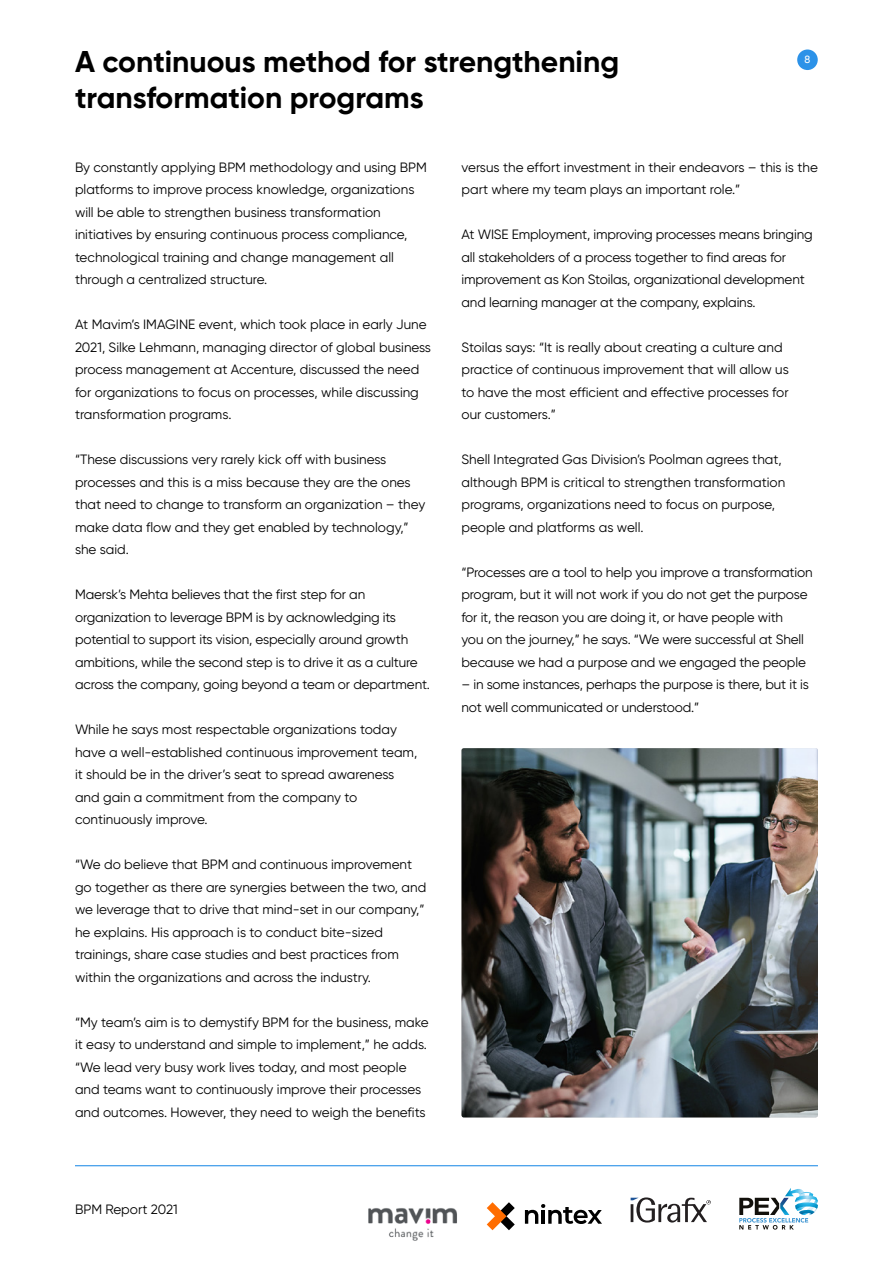
<style>
.page{position:relative;width:893px;height:1263px;background:#fff}
.page>*{position:absolute;margin:0;border:0;box-sizing:border-box;transform-origin:0 0}
.t1{font:700 30px/36px "Gilroy";color:#000}
.t2{font:13.5px/22.5px "Gilroy";color:#000}
.t3{font:500 10.5px "Gilroy";color:#fff}
</style>
<div class="page">
<hr style="left:75px;top:1165px;width:743px;height:1px;background:#2c92e8">
<img style="left:785px;top:1188px;width:19px;height:10px">
<img style="left:795px;top:1192px;width:22px;height:6px">
<svg style="left:739px;top:1198px;width:79px;height:31px"></svg>
<svg style="left:631px;top:1197px;width:80px;height:25px"></svg>
<svg style="left:487px;top:1202px;width:28px;height:28px"></svg>
<svg style="left:525px;top:1204px;width:77px;height:20px"></svg>
<img style="left:368px;top:1208px;width:89px;height:33px">
<img style="left:461px;top:748px;width:357px;height:369px">
<div style="left:797px;top:50px;width:21px;height:20px;background:#2c92e8;border-radius:50%"></div>
<p class="t1" style="left:75px;top:43px;width:546px">A continuous method for strengthening transformation programs</p>
<p class="t3" style="left:804px;top:53px;width:7px">8</p>
<p class="t2" style="left:75px;top:155px;width:354px">By constantly applying BPM methodology and using BPM platforms to improve process knowledge, organizations will be able to strengthen business transformation initiatives by ensuring continuous process compliance, technological training and change management all through a centralized structure.</p>
<p class="t2" style="left:75px;top:313px;width:358px">At Mavim’s IMAGINE event, which took place in early June 2021, Silke Lehmann, managing director of global business process management at Accenture, discussed the need for organizations to focus on processes, while discussing transformation programs.</p>
<p class="t2" style="left:75px;top:448px;width:352px">“These discussions very rarely kick off with business processes and this is a miss because they are the ones that need to change to transform an organization – they make data flow and they get enabled by technology,” she said.</p>
<p class="t2" style="left:75px;top:583px;width:357px">Maersk’s Mehta believes that the first step for an organization to leverage BPM is by acknowledging its potential to support its vision, especially around growth ambitions, while the second step is to drive it as a culture across the company, going beyond a team or department.</p>
<p class="t2" style="left:75px;top:718px;width:324px">While he says most respectable organizations today</p>
<p class="t2" style="left:75px;top:740px;width:344px">have a well-established continuous improvement team,</p>
<p class="t2" style="left:75px;top:763px;width:321px">it should be in the driver’s seat to spread awareness</p>
<p class="t2" style="left:75px;top:785px;width:284px">and gain a commitment from the company to continuously improve.</p>
<p class="t2" style="left:75px;top:853px;width:353px">“We do believe that BPM and continuous improvement go together as there are synergies between the two, and we leverage that to drive that mind-set in our company,” he explains. His approach is to conduct bite-sized trainings, share case studies and best practices from within the organizations and across the industry.</p>
<p class="t2" style="left:75px;top:1010px;width:355px">“My team’s aim is to demystify BPM for the business, make it easy to understand and simple to implement,” he adds. “We lead very busy work lives today, and most people and teams want to continuously improve their processes and outcomes. However, they need to weigh the benefits</p>
<p class="t2" style="left:461px;top:155px;width:358px">versus the effort investment in their endeavors – this is the part where my team plays an important role.”</p>
<p class="t2" style="left:461px;top:223px;width:353px">At WISE Employment, improving processes means bringing all stakeholders of a process together to find areas for improvement as Kon Stoilas, organizational development and learning manager at the company, explains.</p>
<p class="t2" style="left:461px;top:335px;width:329px">Stoilas says: “It is really about creating a culture and practice of continuous improvement that will allow us</p>
<p class="t2" style="left:461px;top:380px;width:329px">to have the most efficient and effective processes for</p>
<p class="t2" style="left:461px;top:403px;width:96px">our customers.”</p>
<p class="t2" style="left:461px;top:448px;width:325px">Shell Integrated Gas Division’s Poolman agrees that, although BPM is critical to strengthen transformation programs, organizations need to focus on purpose, people and platforms as well.</p>
<p class="t2" style="left:461px;top:560px;width:353px">“Processes are a tool to help you improve a transformation program, but it will not work if you do not get the purpose for it, the reason you are doing it, or have people with<br>you on the journey,” he says. “We were successful at Shell because we had a purpose and we engaged the people</p>
<p class="t2" style="left:461px;top:673px;width:349px">– in some instances, perhaps the purpose is there, but it is not well communicated or understood.”</p>
<p class="t2" style="left:75px;top:1198px;width:104px">BPM Report 2021</p>
</div>
